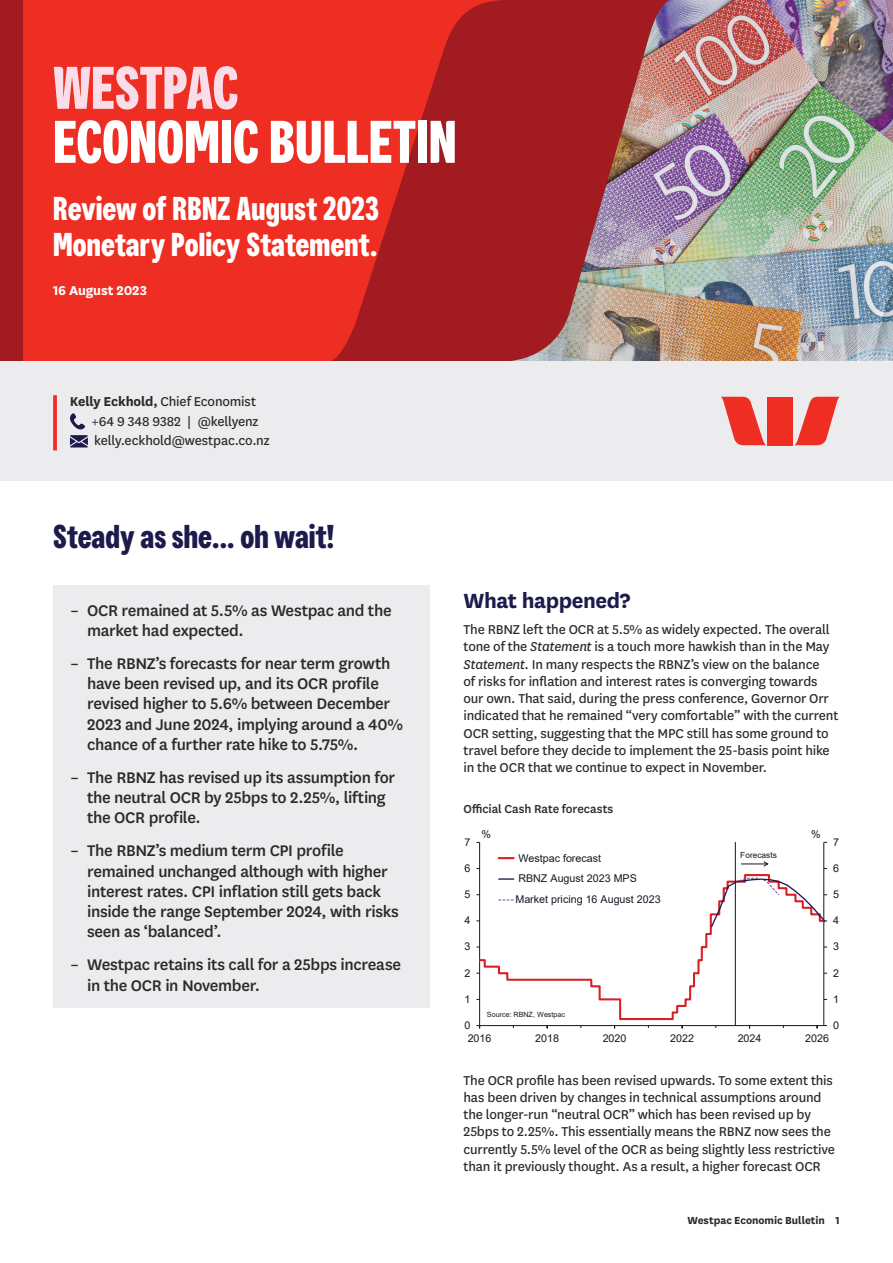
<style>
.page{position:relative;width:893px;height:1263px;background:#fff}
.page>*{position:absolute;margin:0;border:0;box-sizing:border-box;transform-origin:0 0}
.Masthead{font:700 60px/54px "Westpac";letter-spacing:-.005em;color:#fff}
.Masthead_subheader{font:700 33px/36px "Westpac";letter-spacing:-.005em;color:#fff}
.t1{font:700 33px "Westpac";color:#1c1b4c}
.Subheading_in_body_c{font:700 24px "National LF";letter-spacing:-.02em;color:#1c1b4c}
.t2{font:500 18px/20.2px "National LF";letter-spacing:-.02em;color:#2b292a}
.Body_copy{font:15px/17.2px "National LF";letter-spacing:-.01em;color:#2b292a}
.Author_contact{font:15px/19.5px "National LF";letter-spacing:-.01em;color:#2b292a}
.Date{font:700 15px "National LF";letter-spacing:-.01em;color:#fff}
.Chart_heading{font:500 13.5px "National LF";letter-spacing:-.005em;color:#2b292a}
.t3{font:700 12px "National LF";letter-spacing:-.005em;color:#2b292a}
.t4{font:10.65px/21px "Arial";color:#141823}
.t5{font:8.4px "Arial";color:#141823}
.t6{font:7.2px "Arial";color:#141823}
.s1{color:#fbdde9}
.s2{font-weight:700}
.s3{font-style:italic}
</style>
<div class="page">
<div style="left:53px;top:585px;width:376px;height:423px;background:#ececee"></div>
<hr style="left:823px;top:842px;width:1px;height:183px;background:#141823">
<hr style="left:479px;top:842px;width:1px;height:183px;background:#141823">
<hr style="left:480px;top:1025px;width:344px;height:1px;background:#141823">
<svg style="left:480px;top:873px;width:344px;height:148px"></svg>
<svg style="left:710px;top:877px;width:117px;height:62px"></svg>
<hr style="left:735px;top:842px;width:1px;height:183px;background:#141823">
<svg style="left:499px;top:857px;width:15px;height:2px"></svg>
<svg style="left:499px;top:878px;width:15px;height:2px"></svg>
<svg style="left:499px;top:899px;width:15px;height:1px"></svg>
<svg style="left:741px;top:861px;width:28px;height:6px"></svg>
<img style="left:670px;top:0;width:223px;height:361px">
<div style="left:22px;top:0;width:308px;height:361px;background:#ee2e22"></div>
<svg style="left:330px;top:0;width:340px;height:361px;background:#b43535"></svg>
<div style="left:0;top:0;width:22px;height:361px;background:#a21b20"></div>
<div style="left:0;top:361px;width:893px;height:119px;background:#ececee"></div>
<svg style="left:721px;top:397px;width:45px;height:48px"></svg>
<svg style="left:795px;top:397px;width:45px;height:48px"></svg>
<div style="left:768px;top:397px;width:25px;height:48px;background:#ee2e22"></div>
<svg style="left:53px;top:395px;width:4px;height:55px"></svg>
<svg style="left:70px;top:413px;width:16px;height:16px"></svg>
<svg style="left:70px;top:435px;width:18px;height:12px"></svg>
<p class="Masthead" style="left:53px;top:60px;width:405px"><span class="s1">WESTPAC<br></span>ECONOMIC BULLETIN</p>
<p class="Masthead_subheader" style="left:53px;top:190px;width:327px">Review of RBNZ August 2023<br>Monetary Policy Statement.</p>
<p class="Date" style="left:53px;top:279px;width:95px">16 August 2023</p>
<p class="Author_contact" style="left:91px;top:391px;width:180px;text-indent:-21px"><span class="s2">Kelly Eckhold,</span> Chief Economist +64 9 348 9382 | @kellyenz kelly.eckhold@westpac.co.nz</p>
<p class="t1" style="left:53px;top:517px;width:283px">Steady as she... oh wait!</p>
<p class="t2" style="left:87px;top:599px;width:306px;text-indent:-17px">– OCR remained at 5.5% as Westpac and the market had expected.</p>
<p class="t2" style="left:87px;top:652px;width:318px;text-indent:-17px">– The RBNZ’s forecasts for near term growth have been revised up, and its OCR profile revised higher to 5.6% between December 2023 and June 2024, implying around a 40% chance of a further rate hike to 5.75%.</p>
<p class="t2" style="left:87px;top:766px;width:309px;text-indent:-17px">– The RBNZ has revised up its assumption for the neutral OCR by 25bps to 2.25%, lifting the OCR profile.</p>
<p class="t2" style="left:87px;top:840px;width:313px;text-indent:-17px">– The RBNZ’s medium term CPI profile remained unchanged although with higher interest rates. CPI inflation still gets back inside the range September 2024, with risks seen as ‘balanced’.</p>
<p class="t2" style="left:87px;top:954px;width:315px;text-indent:-17px">– Westpac retains its call for a 25bps increase in the OCR in November.</p>
<p class="Subheading_in_body_c" style="left:463px;top:584px;width:168px">What happened?</p>
<p class="Body_copy" style="left:463px;top:620px;width:377px">The RBNZ left the OCR at 5.5% as widely expected. The overall tone of the <span class="s3">Statement</span> is a touch more hawkish than in the May <span class="s3">Statement</span>. In many respects the RBNZ’s view on the balance<br>of risks for inflation and interest rates is converging towards our own. That said, during the press conference, Governor Orr indicated that he remained “very comfortable” with the current OCR setting, suggesting that the MPC still has some ground to travel before they decide to implement the 25-basis point hike in the OCR that we continue to expect in November.</p>
<p class="Chart_heading" style="left:463px;top:800px;width:151px">Official Cash Rate forecasts</p>
<p class="t4" style="left:464px;top:831px;width:7px">7</p>
<p class="t4" style="left:482px;top:824px;width:11px">%</p>
<p class="t4" style="left:811px;top:824px;width:11px">%</p>
<p class="t4" style="left:833px;top:831px;width:7px">7</p>
<p class="t4" style="left:464px;top:858px;width:7px">6</p>
<p class="t4" style="left:464px;top:884px;width:7px">5</p>
<p class="t4" style="left:515px;top:847px;width:147px">Westpac forecast<br>RBNZ August 2023 MPS<br>Market pricing 16 August 2023</p>
<p class="t5" style="left:740px;top:850px;width:38px">Forecasts</p>
<p class="t4" style="left:833px;top:858px;width:7px">6</p>
<p class="t4" style="left:833px;top:884px;width:7px">5</p>
<p class="t4" style="left:464px;top:910px;width:7px">4</p>
<p class="t4" style="left:833px;top:910px;width:7px">4</p>
<p class="t4" style="left:464px;top:936px;width:7px">3</p>
<p class="t4" style="left:833px;top:936px;width:7px">3</p>
<p class="t4" style="left:464px;top:962px;width:7px">2</p>
<p class="t4" style="left:833px;top:962px;width:7px">2</p>
<p class="t4" style="left:464px;top:988px;width:7px">1</p>
<p class="t4" style="left:833px;top:988px;width:7px">1</p>
<p class="t6" style="left:487px;top:1010px;width:80px">Source: RBNZ, Westpac</p>
<p class="t4" style="left:464px;top:1015px;width:7px">0</p>
<p class="t4" style="left:833px;top:1015px;width:7px">0</p>
<p class="t4" style="left:468px;top:1027px;width:25px">2016</p>
<p class="t4" style="left:535px;top:1027px;width:25px">2018</p>
<p class="t4" style="left:603px;top:1027px;width:25px">2020</p>
<p class="t4" style="left:670px;top:1027px;width:25px">2022</p>
<p class="t4" style="left:738px;top:1027px;width:25px">2024</p>
<p class="t4" style="left:805px;top:1027px;width:25px">2026</p>
<p class="Body_copy" style="left:463px;top:1070px;width:373px">The OCR profile has been revised upwards. To some extent this has been driven by changes in technical assumptions around the longer-run “neutral OCR” which has been revised up by 25bps to 2.25%. This essentially means the RBNZ now sees the currently 5.5% level of the OCR as being slightly less restrictive than it previously thought. As a result, a higher forecast OCR</p>
<p class="t3" style="left:687px;top:1212px;width:154px">Westpac Economic Bulletin 1</p>
</div>
